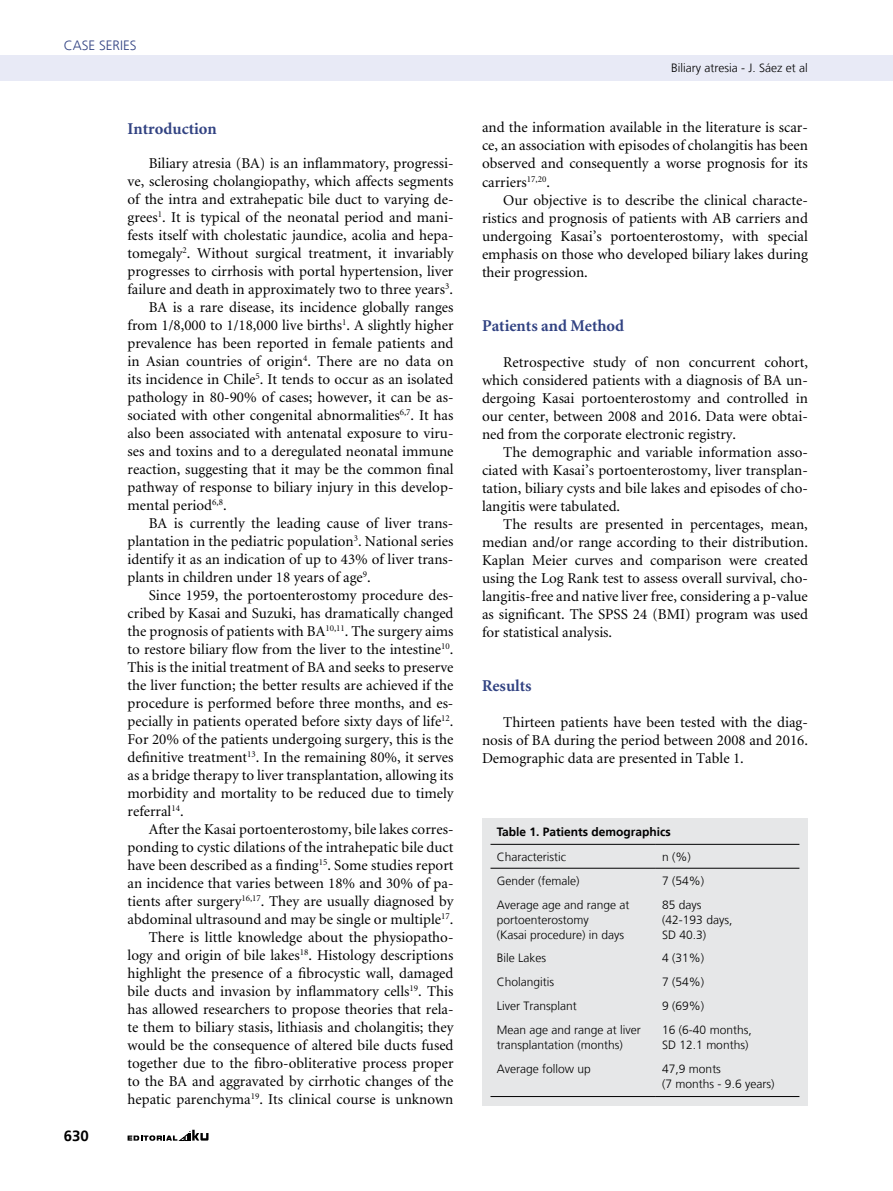
<style>
.page{position:relative;width:893px;height:1191px;background:#fff}
.page>*{position:absolute;margin:0;border:0;box-sizing:border-box;transform-origin:0 0}
.t1{font:700 16.5px "Minion";color:#314282}
.t2{font:15px/18px "Minion";color:#000;text-align:justify}
.t3{font:700 15px "Frutiger LT";color:#000}
.t4{font:300 13.5px "Frutiger LT";color:#314282}
.t5{font:300 12px/15px "Frutiger LT";color:#000}
.t6{font:700 12px "Frutiger LT";color:#000}
</style>
<div class="page">
<div style="left:0;top:55px;width:893px;height:26px;background:#e8eaf6"></div>
<svg style="left:128px;top:1129px;width:81px;height:11px"></svg>
<div style="left:482px;top:818px;width:326px;height:288px;background:#e6e7e8"></div>
<svg style="left:490px;top:843px;width:309px;height:1px"></svg>
<hr style="left:490px;top:844px;width:166px;height:1px;background:#000">
<hr style="left:656px;top:844px;width:143px;height:1px;background:#000">
<hr style="left:490px;top:868px;width:166px;height:1px;background:#000">
<hr style="left:656px;top:868px;width:143px;height:1px;background:#000">
<hr style="left:490px;top:1096px;width:166px;height:1px;background:#000">
<hr style="left:656px;top:1096px;width:143px;height:1px;background:#000">
<p class="t4" style="left:64px;top:38px;width:73px">Case Series</p>
<p class="t3" style="left:64px;top:1126px;width:27px">630</p>
<p class="t1" style="left:128px;top:120px;width:91px">Introduction</p>
<p class="t2" style="left:149px;top:155px;width:306px">Biliary atresia (BA) is an inflammatory, progressi-</p>
<p class="t2" style="left:128px;top:173px;width:327px">ve, sclerosing cholangiopathy, which affects segments</p>
<p class="t2" style="left:128px;top:191px;width:327px">of the intra and extrahepatic bile duct to varying de-</p>
<p class="t2" style="left:128px;top:209px;width:327px">grees<sup>1</sup>. It is typical of the neonatal period and mani-</p>
<p class="t2" style="left:128px;top:227px;width:327px">fests itself with cholestatic jaundice, acolia and hepa-</p>
<p class="t2" style="left:128px;top:245px;width:327px">tomegaly<sup>2</sup>. Without surgical treatment, it invariably</p>
<p class="t2" style="left:128px;top:263px;width:327px">progresses to cirrhosis with portal hypertension, liver</p>
<p class="t2" style="left:128px;top:281px;width:327px">failure and death in approximately two to three years<sup>3</sup>.</p>
<p class="t2" style="left:149px;top:299px;width:306px">BA is a rare disease, its incidence globally ranges</p>
<p class="t2" style="left:128px;top:317px;width:327px">from 1/8,000 to 1/18,000 live births<sup>1</sup>. A slightly higher</p>
<p class="t2" style="left:128px;top:335px;width:327px">prevalence has been reported in female patients and</p>
<p class="t2" style="left:128px;top:353px;width:327px">in Asian countries of origin<sup>4</sup>. There are no data on</p>
<p class="t2" style="left:128px;top:371px;width:327px">its incidence in Chile<sup>5</sup>. It tends to occur as an isolated</p>
<p class="t2" style="left:128px;top:389px;width:327px">pathology in 80-90% of cases; however, it can be as-</p>
<p class="t2" style="left:128px;top:407px;width:327px">sociated with other congenital abnormalities<sup>6,7</sup>. It has</p>
<p class="t2" style="left:128px;top:425px;width:327px">also been associated with antenatal exposure to viru-</p>
<p class="t2" style="left:128px;top:443px;width:327px">ses and toxins and to a deregulated neonatal immune</p>
<p class="t2" style="left:128px;top:461px;width:327px">reaction, suggesting that it may be the common final</p>
<p class="t2" style="left:128px;top:479px;width:327px">pathway of response to biliary injury in this develop-</p>
<p class="t2" style="left:128px;top:497px;width:101px">mental period<sup>6,8</sup>.</p>
<p class="t2" style="left:149px;top:515px;width:306px">BA is currently the leading cause of liver trans-</p>
<p class="t2" style="left:128px;top:533px;width:327px">plantation in the pediatric population<sup>3</sup>. National series</p>
<p class="t2" style="left:128px;top:551px;width:327px">identify it as an indication of up to 43% of liver trans-</p>
<p class="t2" style="left:128px;top:569px;width:245px">plants in children under 18 years of age<sup>9</sup>.</p>
<p class="t2" style="left:149px;top:587px;width:306px">Since 1959, the portoenterostomy procedure des-</p>
<p class="t2" style="left:128px;top:605px;width:327px">cribed by Kasai and Suzuki, has dramatically changed</p>
<p class="t2" style="left:128px;top:623px;width:327px">the prognosis of patients with BA<sup>10,11</sup>. The surgery aims</p>
<p class="t2" style="left:128px;top:641px;width:327px">to restore biliary flow from the liver to the intestine<sup>10</sup>.</p>
<p class="t2" style="left:128px;top:659px;width:327px">This is the initial treatment of BA and seeks to preserve</p>
<p class="t2" style="left:128px;top:677px;width:327px">the liver function; the better results are achieved if the</p>
<p class="t2" style="left:128px;top:695px;width:327px">procedure is performed before three months, and es-</p>
<p class="t2" style="left:128px;top:713px;width:327px">pecially in patients operated before sixty days of life<sup>12</sup>.</p>
<p class="t2" style="left:128px;top:731px;width:327px">For 20% of the patients undergoing surgery, this is the</p>
<p class="t2" style="left:128px;top:749px;width:327px">definitive treatment<sup>13</sup>. In the remaining 80%, it serves</p>
<p class="t2" style="left:128px;top:767px;width:327px">as a bridge therapy to liver transplantation, allowing its</p>
<p class="t2" style="left:128px;top:785px;width:327px">morbidity and mortality to be reduced due to timely</p>
<p class="t2" style="left:128px;top:803px;width:58px">referral<sup>14</sup>.</p>
<p class="t2" style="left:149px;top:821px;width:306px">After the Kasai portoenterostomy, bile lakes corres-</p>
<p class="t2" style="left:128px;top:839px;width:327px">ponding to cystic dilations of the intrahepatic bile duct</p>
<p class="t2" style="left:128px;top:857px;width:327px">have been described as a finding<sup>15</sup>. Some studies report</p>
<p class="t2" style="left:128px;top:875px;width:327px">an incidence that varies between 18% and 30% of pa-</p>
<p class="t2" style="left:128px;top:893px;width:327px">tients after surgery<sup>16,17</sup>. They are usually diagnosed by</p>
<p class="t2" style="left:128px;top:911px;width:327px">abdominal ultrasound and may be single or multiple<sup>17</sup>.</p>
<p class="t2" style="left:149px;top:929px;width:306px">There is little knowledge about the physiopatho-</p>
<p class="t2" style="left:128px;top:947px;width:327px">logy and origin of bile lakes<sup>18</sup>. Histology descriptions</p>
<p class="t2" style="left:128px;top:965px;width:327px">highlight the presence of a fibrocystic wall, damaged</p>
<p class="t2" style="left:128px;top:983px;width:327px">bile ducts and invasion by inflammatory cells<sup>19</sup>. This</p>
<p class="t2" style="left:128px;top:1001px;width:327px">has allowed researchers to propose theories that rela-</p>
<p class="t2" style="left:128px;top:1019px;width:327px">te them to biliary stasis, lithiasis and cholangitis; they</p>
<p class="t2" style="left:128px;top:1037px;width:327px">would be the consequence of altered bile ducts fused</p>
<p class="t2" style="left:128px;top:1055px;width:327px">together due to the fibro-obliterative process proper</p>
<p class="t2" style="left:128px;top:1073px;width:327px">to the BA and aggravated by cirrhotic changes of the</p>
<p class="t2" style="left:128px;top:1091px;width:327px">hepatic parenchyma<sup>19</sup>. Its clinical course is unknown</p>
<p class="t5" style="left:671px;top:61px;width:138px">Biliary atresia - J. Sáez et al</p>
<p class="t2" style="left:482px;top:119px;width:327px">and the information available in the literature is scar&shy;ce, an association with episodes of cholangitis has been observed and consequently a worse prognosis for its carriers<sup>17,20</sup>.</p>
<p class="t2" style="left:482px;top:191px;width:327px;text-indent:21px">Our objective is to describe the clinical characte&shy;ristics and prognosis of patients with AB carriers and undergoing Kasai’s portoenterostomy, with special emphasis on those who developed biliary lakes during their progression.</p>
<p class="t1" style="left:482px;top:317px;width:144px">Patients and Method</p>
<p class="t2" style="left:482px;top:353px;width:327px;text-indent:21px">Retrospective study of non concurrent cohort, which considered patients with a diagnosis of BA un&shy;dergoing Kasai portoenterostomy and controlled in our center, between 2008 and 2016. Data were obtai&shy;ned from the corporate electronic registry.</p>
<p class="t2" style="left:482px;top:443px;width:327px;text-indent:21px">The demographic and variable information asso&shy;ciated with Kasai’s portoenterostomy, liver transplan&shy;tation, biliary cysts and bile lakes and episodes of cho&shy;langitis were tabulated.</p>
<p class="t2" style="left:482px;top:515px;width:327px;text-indent:21px">The results are presented in percentages, mean, median and/or range according to their distribution.<br>Kaplan Meier curves and comparison were created using the Log Rank test to assess overall survival, cho&shy;langitis-free and native liver free, considering a p-value as significant. The SPSS 24 (BMI) program was used for statistical analysis.</p>
<p class="t1" style="left:482px;top:677px;width:51px">Results</p>
<p class="t2" style="left:482px;top:713px;width:327px;text-indent:21px">Thirteen patients have been tested with the diag&shy;nosis of BA during the period between 2008 and 2016.<br>Demographic data are presented in Table 1.</p>
<p class="t6" style="left:497px;top:824px;width:176px">Table 1. Patients demographics</p>
<p class="t5" style="left:497px;top:849px;width:71px">Characteristic</p>
<p class="t5" style="left:662px;top:849px;width:30px">n (%)</p>
<p class="t5" style="left:497px;top:873px;width:84px">Gender (female)</p>
<p class="t5" style="left:662px;top:873px;width:44px">7 (54%)</p>
<p class="t5" style="left:497px;top:897px;width:134px">Average age and range at portoenterostomy<br>(Kasai procedure) in days</p>
<p class="t5" style="left:662px;top:897px;width:72px">85 days (42-193 days,<br>SD 40.3)</p>
<p class="t5" style="left:497px;top:951px;width:51px">Bile Lakes</p>
<p class="t5" style="left:662px;top:951px;width:44px">4 (31%)</p>
<p class="t5" style="left:497px;top:975px;width:59px">Cholangitis</p>
<p class="t5" style="left:662px;top:975px;width:44px">7 (54%)</p>
<p class="t5" style="left:497px;top:998px;width:81px">Liver Transplant</p>
<p class="t5" style="left:662px;top:998px;width:44px">9 (69%)</p>
<p class="t5" style="left:497px;top:1022px;width:146px">Mean age and range at liver transplantation (months)</p>
<p class="t5" style="left:662px;top:1022px;width:91px">16 (6-40 months,<br>SD 12.1 months)</p>
<p class="t5" style="left:497px;top:1061px;width:96px">Average follow up</p>
<p class="t5" style="left:662px;top:1061px;width:114px">47,9 monts<br>(7 months - 9.6 years)</p>
</div>
